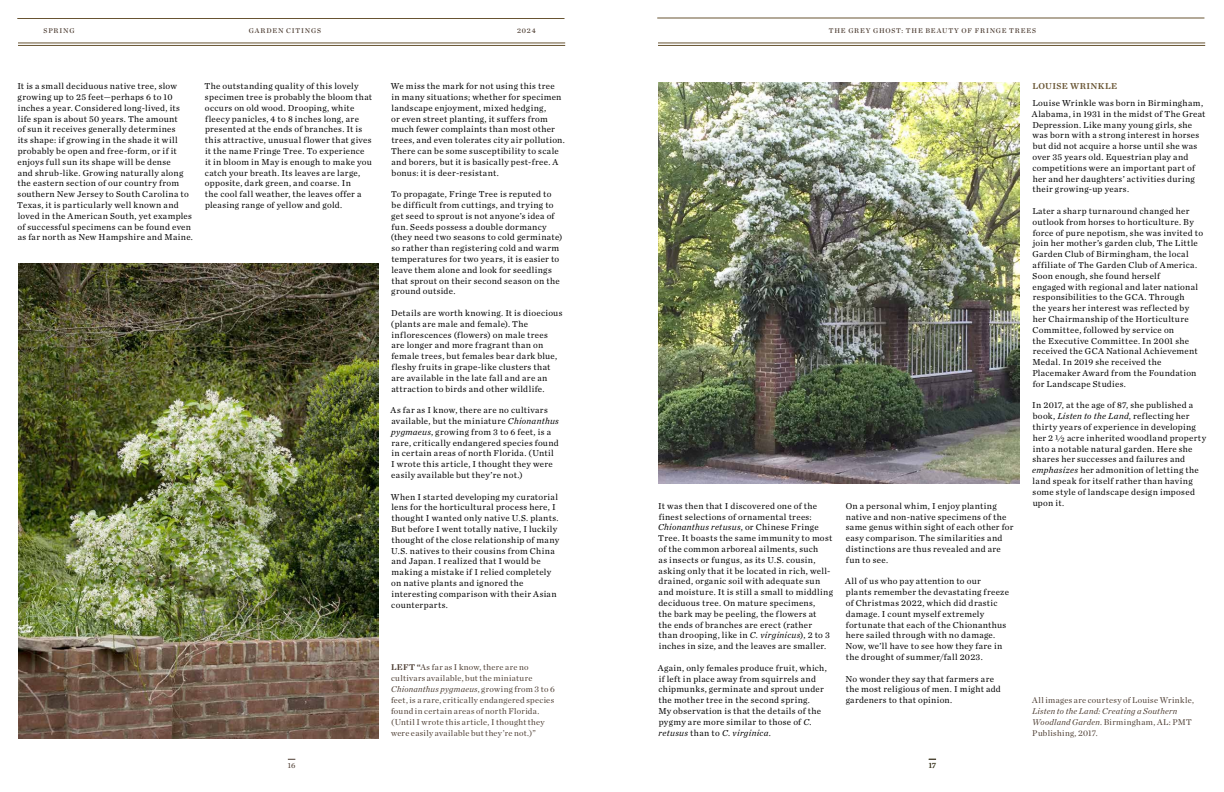
<style>
.page{position:relative;width:1224px;height:792px;background:#fff}
.page>*{position:absolute;margin:0;border:0;box-sizing:border-box;transform-origin:0 0}
.t1{font:9px/10.8px "Chronicle Text G1";letter-spacing:.035em;color:#000}
.t2{font:9px "Chronicle Text G1 Semi";letter-spacing:.045em;color:#685432}
.t3{font:8.5px/11px "Chronicle Deck";letter-spacing:.04em;color:#4b3b30}
.t4{font:italic 8.5px/11px "Chronicle Deck";letter-spacing:.03em;color:#4b3b30}
.t5{font:8px "Chronicle Deck";color:#34481d}
.t6{font:8px "Chronicle Text G1";color:#4b3b30}
.t7{font:7px "Chronicle Deck Semi";letter-spacing:.125em;color:#4b3b30}
.s1{font-style:italic}
.s2{font-weight:700}
.s3{font-style:normal}
</style>
<div class="page">
<img style="left:18px;top:264px;width:361px;height:474px">
<img style="left:659px;top:82px;width:361px;height:402px">
<hr style="left:18px;top:43px;width:547px;height:1px;background:#685432">
<hr style="left:18px;top:45px;width:547px;height:1px;background:#685432">
<hr style="left:17px;top:18px;width:548px;height:1px;background:#685432">
<hr style="left:657px;top:18px;width:547px;height:1px;background:#685432">
<hr style="left:658px;top:43px;width:547px;height:1px;background:#685432">
<hr style="left:658px;top:45px;width:547px;height:1px;background:#685432">
<p class="t7" style="left:44px;top:25px;width:32px">SPRING</p>
<p class="t7" style="left:249px;top:25px;width:74px">GARDEN CITINGS</p>
<p class="t7" style="left:517px;top:25px;width:20px">2024</p>
<p class="t7" style="left:829px;top:25px;width:209px">THE GREY GHOST: THE BEAUTY OF FRINGE TREES</p>
<p class="t1" style="left:17px;top:80px;width:177px">It is a small deciduous native tree, slow growing up to 25 feet—perhaps 6 to 10 inches a year. Considered long-lived, its life span is about 50 years. The amount<br>of sun it receives generally determines<br>its shape: if growing in the shade it will probably be open and free-form, or if it enjoys full sun its shape will be dense<br>and shrub-like. Growing naturally along the eastern section of our country from southern New Jersey to South Carolina to Texas, it is particularly well known and loved in the American South, yet examples of successful specimens can be found even as far north as New Hampshire and Maine.</p>
<p class="t1" style="left:205px;top:80px;width:169px">The outstanding quality of this lovely specimen tree is probably the bloom that occurs on old wood. Drooping, white fleecy panicles, 4 to 8 inches long, are presented at the ends of branches. It is this attractive, unusual flower that gives it the name Fringe Tree. To experience it in bloom in May is enough to make you catch your breath. Its leaves are large, opposite, dark green, and coarse. In<br>the cool fall weather, the leaves offer a pleasing range of yellow and gold.</p>
<p class="t1" style="left:391px;top:80px;width:175px">We miss the mark for not using this tree in many situations; whether for specimen landscape enjoyment, mixed hedging,<br>or even street planting, it suffers from much fewer complaints than most other trees, and even tolerates city air pollution.<br>There can be some susceptibility to scale and borers, but it is basically pest-free. A bonus: it is deer-resistant.</p>
<p class="t1" style="left:391px;top:188px;width:173px">To propagate, Fringe Tree is reputed to be difficult from cuttings, and trying to get seed to sprout is not anyone’s idea of fun. Seeds possess a double dormancy (they need two seasons to cold germinate) so rather than registering cold and warm temperatures for two years, it is easier to leave them alone and look for seedlings that sprout on their second season on the ground outside.</p>
<p class="t1" style="left:391px;top:307px;width:173px">Details are worth knowing. It is dioecious (plants are male and female). The inflorescences (flowers) on male trees are longer and more fragrant than on female trees, but females bear dark blue, fleshy fruits in grape-like clusters that are available in the late fall and are an attraction to birds and other wildlife.</p>
<p class="t1" style="left:391px;top:404px;width:170px">As far as I know, there are no cultivars available, but the miniature <span class="s1">Chionanthus pygmaeus</span>, growing from 3 to 6 feet, is a rare, critically endangered species found in certain areas of north Florida. (Until<br>I wrote this article, I thought they were easily available but they’re not.)</p>
<p class="t1" style="left:391px;top:491px;width:170px">When I started developing my curatorial lens for the horticultural process here, I thought I wanted only native U.S. plants.<br>But before I went totally native, I luckily thought of the close relationship of many U.S. natives to their cousins from China and Japan. I realized that I would be making a mistake if I relied completely on native plants and ignored the interesting comparison with their Asian counterparts.</p>
<p class="t1" style="left:658px;top:500px;width:177px">It was then that I discovered one of the finest selections of ornamental trees:<br><span class="s1">Chionanthus retusus</span>, or Chinese Fringe Tree. It boasts the same immunity to most of the common arboreal ailments, such<br>as insects or fungus, as its U.S. cousin, asking only that it be located in rich, well&shy;drained, organic soil with adequate sun and moisture. It is still a small to middling deciduous tree. On mature specimens,<br>the bark may be peeling, the flowers at<br>the ends of branches are erect (rather than drooping, like in <span class="s1">C. virginicus</span>), 2 to 3 inches in size, and the leaves are smaller.</p>
<p class="t1" style="left:658px;top:662px;width:171px">Again, only females produce fruit, which, if left in place away from squirrels and chipmunks, germinate and sprout under the mother tree in the second spring.<br>My observation is that the details of the pygmy are more similar to those of <span class="s1">C. retusus</span> than to <span class="s1">C. virginica</span>.</p>
<p class="t3" style="left:391px;top:661px;width:165px"><span class="s2">LEFT “</span>As far as I know, there are no cultivars available, but the miniature <span class="s1">Chionanthus pygmaeus</span>, growing from 3 to 6 feet, is a rare, critically endangered species found in certain areas of north Florida. (Until I wrote this article, I thought they were easily available but they’re not.)”</p>
<p class="t6" style="left:288px;top:760px;width:9px">16</p>
<p class="t1" style="left:846px;top:500px;width:169px">On a personal whim, I enjoy planting native and non-native specimens of the same genus within sight of each other for easy comparison. The similarities and distinctions are thus revealed and are fun to see.</p>
<p class="t1" style="left:845px;top:575px;width:166px">All of us who pay attention to our<br>plants remember the devastating freeze of Christmas 2022, which did drastic damage. I count myself extremely fortunate that each of the Chionanthus here sailed through with no damage.<br>Now, we’ll have to see how they fare in the drought of summer/fall 2023.</p>
<p class="t1" style="left:846px;top:673px;width:157px">No wonder they say that farmers are the most religious of men. I might add gardeners to that opinion.</p>
<p class="t5" style="left:929px;top:760px;width:9px">17</p>
<p class="t2" style="left:1033px;top:79px;width:86px">LOUISE WRINKLE</p>
<p class="t1" style="left:1032px;top:97px;width:175px">Louise Wrinkle was born in Birmingham, Alabama, in 1931 in the midst of The Great Depression. Like many young girls, she was born with a strong interest in horses but did not acquire a horse until she was over 35 years old. Equestrian play and competitions were an important part of her and her daughters’ activities during their growing-up years.</p>
<p class="t1" style="left:1032px;top:205px;width:172px">Later a sharp turnaround changed her outlook from horses to horticulture. By force of pure nepotism, she was invited to join her mother’s garden club, The Little Garden Club of Birmingham, the local affiliate of The Garden Club of America.<br>Soon enough, she found herself<br>engaged with regional and later national responsibilities to the GCA. Through<br>the years her interest was reflected by her Chairmanship of the Horticulture Committee, followed by service on<br>the Executive Committee. In 2001 she received the GCA National Achievement Medal. In 2019 she received the Placemaker Award from the Foundation for Landscape Studies.</p>
<p class="t1" style="left:1032px;top:400px;width:175px">In 2017, at the age of 87, she published a book, <span class="s1">Listen to the Land</span>, reflecting her thirty years of experience in developing her 2 ½ acre inherited woodland property into a notable natural garden. Here she shares her successes and failures and <span class="s1">emphasizes</span> her admonition of letting the land speak for itself rather than having some style of landscape design imposed upon it.</p>
<p class="t3" style="left:1032px;top:694px;width:163px">All images are courtesy of Louise Wrinkle,</p>
<p class="t4" style="left:1032px;top:705px;width:161px">Listen to the Land: Creating a Southern<br>Woodland Garden<span class="s3">. Birmingham, AL: PMT<br>Publishing, 2017.</span></p>
</div>
